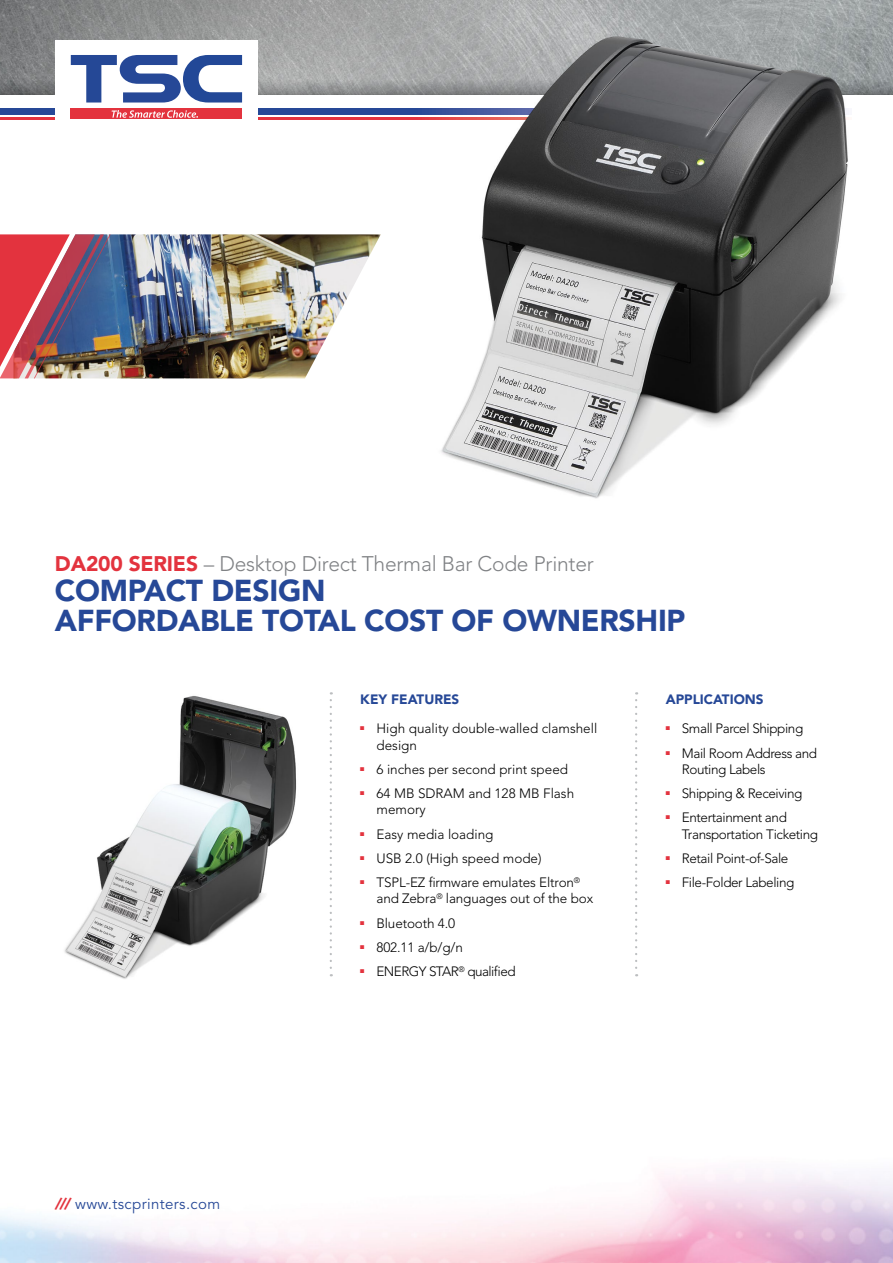
<style>
.page{position:relative;width:893px;height:1263px;background:#fff}
.page>*{position:absolute;margin:0;border:0;box-sizing:border-box;transform-origin:0 0}
.t1{font:900 30px/30px "Avenir";letter-spacing:-.01em;color:#264897}
.t2{font:300 21px "Avenir";letter-spacing:-.01em;color:#808285}
.t3{font:15px "Avenir";letter-spacing:.025em;color:#264897}
.t4{font:300 13.5px/16.2px "Avenir";letter-spacing:-.01em;color:#000}
.t5{font:300 13.5px/16.2px "Avenir";letter-spacing:-.03em;color:#000}
.t6{font:900 13.5px "Avenir";color:#264897}
.t7{font:300 13.5px "Avenir";letter-spacing:-.04em;color:#000}
.s1{font-weight:900;color:#e3333e}
.s2{font-weight:900;font-style:italic;color:#e3333e}
</style>
<div class="page">
<svg style="left:635px;top:700px;width:2px;height:276px"></svg>
<svg style="left:330px;top:700px;width:2px;height:276px"></svg>
<img style="left:111px;top:234px;width:270px;height:144px">
<img style="left:0;top:234px;width:111px;height:144px">
<img style="left:64px;top:696px;width:233px;height:283px">
<img style="left:0;top:0;width:414px;height:80px">
<svg style="left:0;top:80px;width:414px;height:14px;background:#8d8f90"></svg>
<div style="left:0;top:108px;width:851px;height:7px;background:#264897"></div>
<hr style="left:0;top:117px;width:851px;height:2px;background:#e3333e">
<div style="left:55px;top:40px;width:203px;height:87px;background:#fff"></div>
<svg style="left:71px;top:55px;width:171px;height:48px"></svg>
<div style="left:71px;top:109px;width:171px;height:10px;background:#e3333e"></div>
<svg style="left:112px;top:110px;width:86px;height:8px"></svg>
<img style="left:414px;top:0;width:479px;height:499px">
<img style="left:443px;top:37px;width:404px;height:459px">
<h2 class="t2" style="left:55px;top:551px;width:540px"><span class="s1">DA200 SERIES</span> – Desktop Direct Thermal Bar Code Printer</h2>
<h1 class="t1" style="left:55px;top:575px;width:632px">COMPACT DESIGN<br>AFFORDABLE TOTAL COST OF OWNERSHIP</h1>
<p class="t3" style="left:55px;top:1195px;width:167px"><span class="s2">///</span> www.tscprinters.com</p>
<p class="t6" style="left:360px;top:691px;width:101px">KEY FEATURES</p>
<p class="t4" style="left:376px;top:720px;width:222px;text-indent:-16px"><sup>■</sup> High quality double-walled clamshell design</p>
<p class="t4" style="left:360px;top:761px;width:209px"><sup>■</sup> 6 inches per second print speed</p>
<p class="t4" style="left:376px;top:785px;width:199px;text-indent:-16px"><sup>■</sup> 64 MB SDRAM and 128 MB Flash memory</p>
<p class="t4" style="left:360px;top:826px;width:135px"><sup>■</sup> Easy media loading</p>
<p class="t4" style="left:360px;top:850px;width:183px"><sup>■</sup> USB 2.0 (High speed mode)</p>
<p class="t4" style="left:376px;top:874px;width:218px;text-indent:-16px"><sup>■</sup> TSPL-EZ firmware emulates Eltron<sup>® </sup>and Zebra<sup>®</sup> languages out of the box</p>
<p class="t4" style="left:360px;top:915px;width:96px"><sup>■</sup> Bluetooth 4.0</p>
<p class="t4" style="left:360px;top:939px;width:104px"><sup>■</sup> 802.11 a/b/g/n</p>
<p class="t7" style="left:360px;top:964px;width:157px"><sup>■</sup> ENERGY STAR<sup>®</sup> qualified</p>
<p class="t6" style="left:666px;top:691px;width:99px">APPLICATIONS</p>
<p class="t5" style="left:666px;top:720px;width:139px"><sup>■</sup> Small Parcel Shipping</p>
<p class="t5" style="left:682px;top:745px;width:137px;text-indent:-16px"><sup>■</sup> Mail Room Address and<br>Routing Labels</p>
<p class="t5" style="left:666px;top:785px;width:138px"><sup>■</sup> Shipping &amp; Receiving</p>
<p class="t5" style="left:682px;top:810px;width:138px;text-indent:-16px"><sup>■</sup> Entertainment and<br>Transportation Ticketing</p>
<p class="t5" style="left:666px;top:850px;width:124px"><sup>■</sup> Retail Point-of-Sale</p>
<p class="t5" style="left:666px;top:874px;width:130px"><sup>■</sup> File-Folder Labeling</p>
</div>
